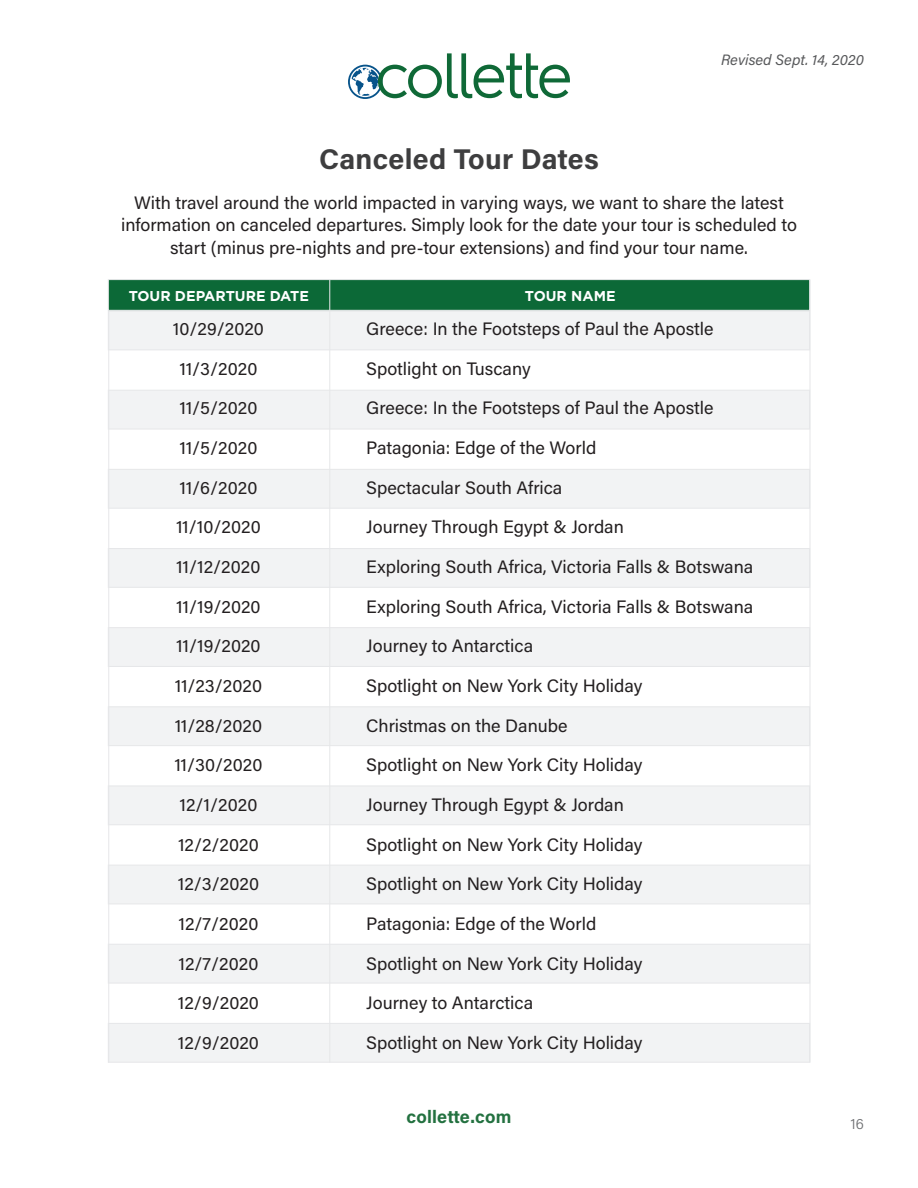
<style>
.page{position:relative;width:918px;height:1188px;background:#fff}
.page>*{position:absolute;margin:0;border:0;box-sizing:border-box;transform-origin:0 0}
.t1{font:700 28.5px "Acumin Pro";letter-spacing:.01em;color:#3e3e3f}
.t2{font:18px/22.5px "Acumin Pro";color:#231f20;text-align:center}
.t3{font:700 18px "Acumin Pro";letter-spacing:.01em;color:#237140}
.t4{font:italic 15px "Acumin Pro";letter-spacing:.005em;color:#57585a}
.t5{font:300 15px "Acumin Pro";color:#6c6d70}
.t6{font:700 14.25px "Gotham";color:#fff}
</style>
<div class="page">
<div style="left:108px;top:311px;width:702px;height:39px;background:#f2f3f4"></div>
<div style="left:108px;top:390px;width:702px;height:39px;background:#f2f3f4"></div>
<div style="left:108px;top:469px;width:702px;height:40px;background:#f2f3f4"></div>
<div style="left:108px;top:548px;width:702px;height:40px;background:#f2f3f4;border:1px solid #e6e7e9"></div>
<div style="left:108px;top:627px;width:702px;height:40px;background:#f2f3f4;border:1px solid #e6e7e9"></div>
<div style="left:108px;top:706px;width:702px;height:40px;background:#f2f3f4"></div>
<div style="left:108px;top:786px;width:702px;height:39px;background:#f2f3f4"></div>
<div style="left:108px;top:865px;width:702px;height:39px;background:#f2f3f4"></div>
<div style="left:108px;top:944px;width:702px;height:39px;background:#f2f3f4"></div>
<div style="left:108px;top:1023px;width:702px;height:40px;background:#f2f3f4;border:1px solid #e6e7e9"></div>
<hr style="left:108px;top:280px;width:1px;height:783px;background:#e6e7e9">
<hr style="left:810px;top:280px;width:1px;height:783px;background:#e6e7e9">
<svg style="left:348px;top:53px;width:222px;height:46px"></svg>
<div style="left:108px;top:279px;width:702px;height:32px;background:#0c6937;border:1px solid #e6e7e9"></div>
<hr style="left:329px;top:280px;width:1px;height:783px;background:#e6e7e9">
<p class="t4" style="left:721px;top:49px;width:144px">Revised Sept. 14, 2020</p>
<p class="t1" style="left:319px;top:139px;width:281px">Canceled Tour Dates</p>
<p class="t2" style="left:121px;top:191px;width:677px">With travel around the world impacted in varying ways, we want to share the latest information on canceled departures. Simply look for the date your tour is scheduled to start (minus pre-nights and pre-tour extensions) and find your tour name.</p>
<p class="t6" style="left:129px;top:286px;width:182px">TOUR DEPARTURE DATE</p>
<p class="t6" style="left:525px;top:286px;width:92px">TOUR NAME</p>
<p class="t2" style="left:173px;top:317px;width:93px">10/29/2020</p>
<p class="t2" style="left:179px;top:356px;width:80px">11/3/2020</p>
<p class="t2" style="left:179px;top:396px;width:79px">11/5/2020</p>
<p class="t2" style="left:179px;top:436px;width:79px">11/5/2020</p>
<p class="t2" style="left:179px;top:475px;width:80px">11/6/2020</p>
<p class="t2" style="left:176px;top:515px;width:86px">11/10/2020</p>
<p class="t2" style="left:176px;top:555px;width:86px">11/12/2020</p>
<p class="t2" style="left:176px;top:594px;width:86px">11/19/2020</p>
<p class="t2" style="left:176px;top:634px;width:86px">11/19/2020</p>
<p class="t2" style="left:175px;top:674px;width:89px">11/23/2020</p>
<p class="t2" style="left:175px;top:713px;width:89px">11/28/2020</p>
<p class="t2" style="left:174px;top:753px;width:90px">11/30/2020</p>
<p class="t2" style="left:179px;top:793px;width:79px">12/1/2020</p>
<p class="t2" style="left:178px;top:832px;width:82px">12/2/2020</p>
<p class="t2" style="left:178px;top:872px;width:83px">12/3/2020</p>
<p class="t2" style="left:178px;top:912px;width:81px">12/7/2020</p>
<p class="t2" style="left:178px;top:951px;width:81px">12/7/2020</p>
<p class="t2" style="left:178px;top:991px;width:83px">12/9/2020</p>
<p class="t2" style="left:178px;top:1031px;width:83px">12/9/2020</p>
<p class="t2" style="left:366px;top:317px;width:349px">Greece: In the Footsteps of Paul the Apostle</p>
<p class="t2" style="left:366px;top:356px;width:166px">Spotlight on Tuscany</p>
<p class="t2" style="left:366px;top:396px;width:349px">Greece: In the Footsteps of Paul the Apostle</p>
<p class="t2" style="left:366px;top:436px;width:232px">Patagonia: Edge of the World</p>
<p class="t2" style="left:366px;top:475px;width:198px">Spectacular South Africa</p>
<p class="t2" style="left:366px;top:515px;width:259px">Journey Through Egypt &amp; Jordan</p>
<p class="t2" style="left:366px;top:555px;width:388px">Exploring South Africa, Victoria Falls &amp; Botswana</p>
<p class="t2" style="left:366px;top:594px;width:388px">Exploring South Africa, Victoria Falls &amp; Botswana</p>
<p class="t2" style="left:366px;top:634px;width:168px">Journey to Antarctica</p>
<p class="t2" style="left:366px;top:674px;width:278px">Spotlight on New York City Holiday</p>
<p class="t2" style="left:366px;top:713px;width:203px">Christmas on the Danube</p>
<p class="t2" style="left:366px;top:753px;width:278px">Spotlight on New York City Holiday</p>
<p class="t2" style="left:366px;top:793px;width:259px">Journey Through Egypt &amp; Jordan</p>
<p class="t2" style="left:366px;top:832px;width:278px">Spotlight on New York City Holiday</p>
<p class="t2" style="left:366px;top:872px;width:278px">Spotlight on New York City Holiday</p>
<p class="t2" style="left:366px;top:912px;width:232px">Patagonia: Edge of the World</p>
<p class="t2" style="left:366px;top:951px;width:278px">Spotlight on New York City Holiday</p>
<p class="t2" style="left:366px;top:991px;width:168px">Journey to Antarctica</p>
<p class="t2" style="left:366px;top:1031px;width:278px">Spotlight on New York City Holiday</p>
<p class="t3" style="left:407px;top:1104px;width:106px">collette.com</p>
<p class="t5" style="left:851px;top:1113px;width:15px">16</p>
</div>
